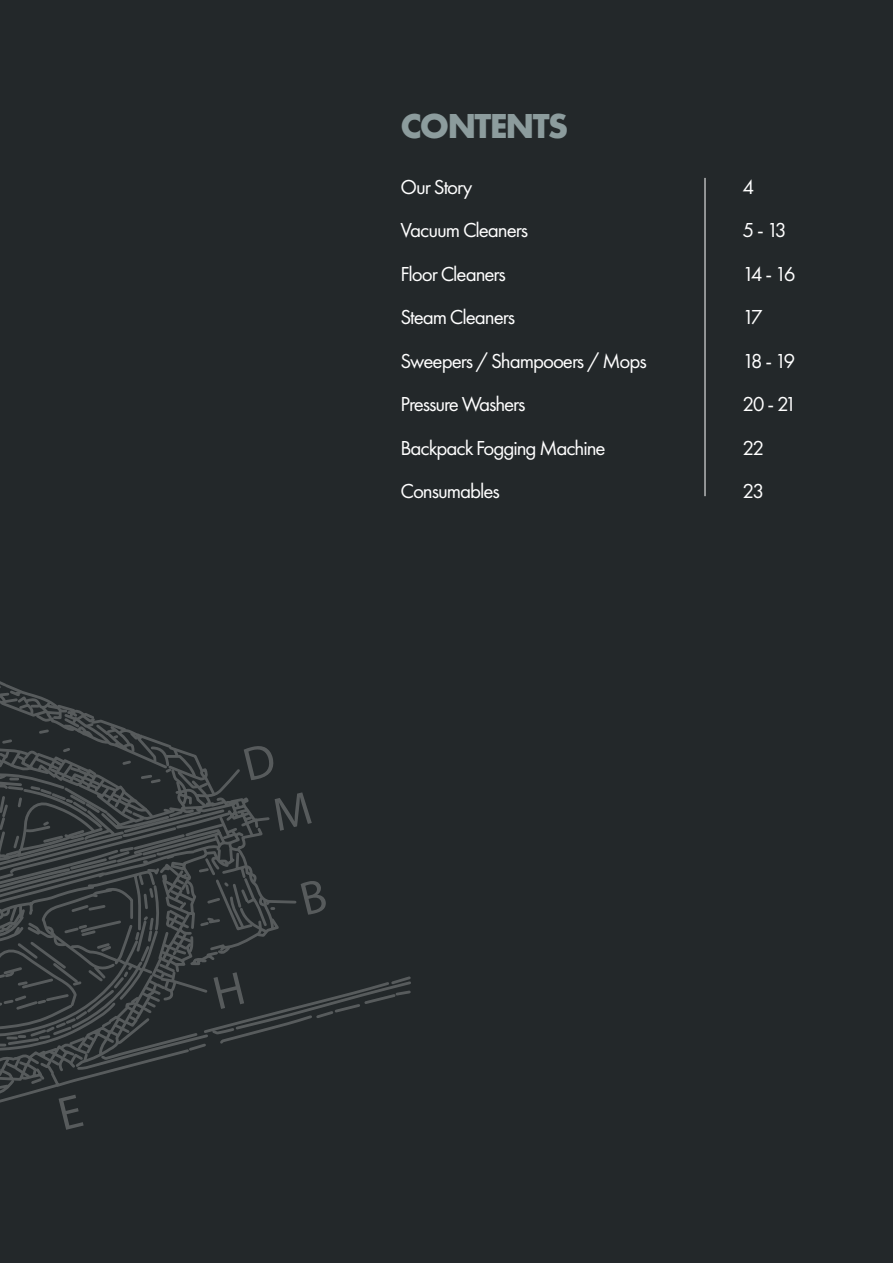
<style>
.page{position:relative;width:893px;height:1263px;background:#23282a}
.page>*{position:absolute;margin:0;border:0;box-sizing:border-box;transform-origin:0 0}
.t1{font:700 36px "Futura PT";letter-spacing:-.05em;color:#8c9c9d}
.t2{font:21px/43.5px "Futura PT";letter-spacing:-.05em;color:#fff}
.t3{font:21px/43.5px "Futura PT";letter-spacing:-.16em;color:#fff}
</style>
<div class="page">
<svg style="left:282px;top:900px;width:129px;height:127px"></svg>
<svg style="left:0;top:681px;width:277px;height:422px"></svg>
<hr style="left:705px;top:178px;width:1px;height:318px;background:#fff">
<svg style="left:59px;top:1094px;width:25px;height:9px"></svg>
<svg style="left:213px;top:972px;width:31px;height:37px"></svg>
<svg style="left:300px;top:900px;width:28px;height:15px"></svg>
<svg style="left:272px;top:792px;width:5px;height:39px"></svg>
<svg style="left:244px;top:743px;width:33px;height:37px"></svg>
<h1 class="t1" style="left:400px;top:103px;width:170px">CONTENTS</h1>
<p class="t2" style="left:400px;top:165px;width:248px">Our Story<br>Vacuum Cleaners<br>Floor Cleaners<br>Steam Cleaners<br>Sweepers / Shampooers / Mops<br>Pressure Washers<br>Backpack Fogging Machine<br>Consumables</p>
<p class="t3" style="left:742px;top:165px;width:56px">4<br>5 - 13<br>14 - 16<br>17<br>18 - 19<br>20 - 21<br>22<br>23</p>
</div>
